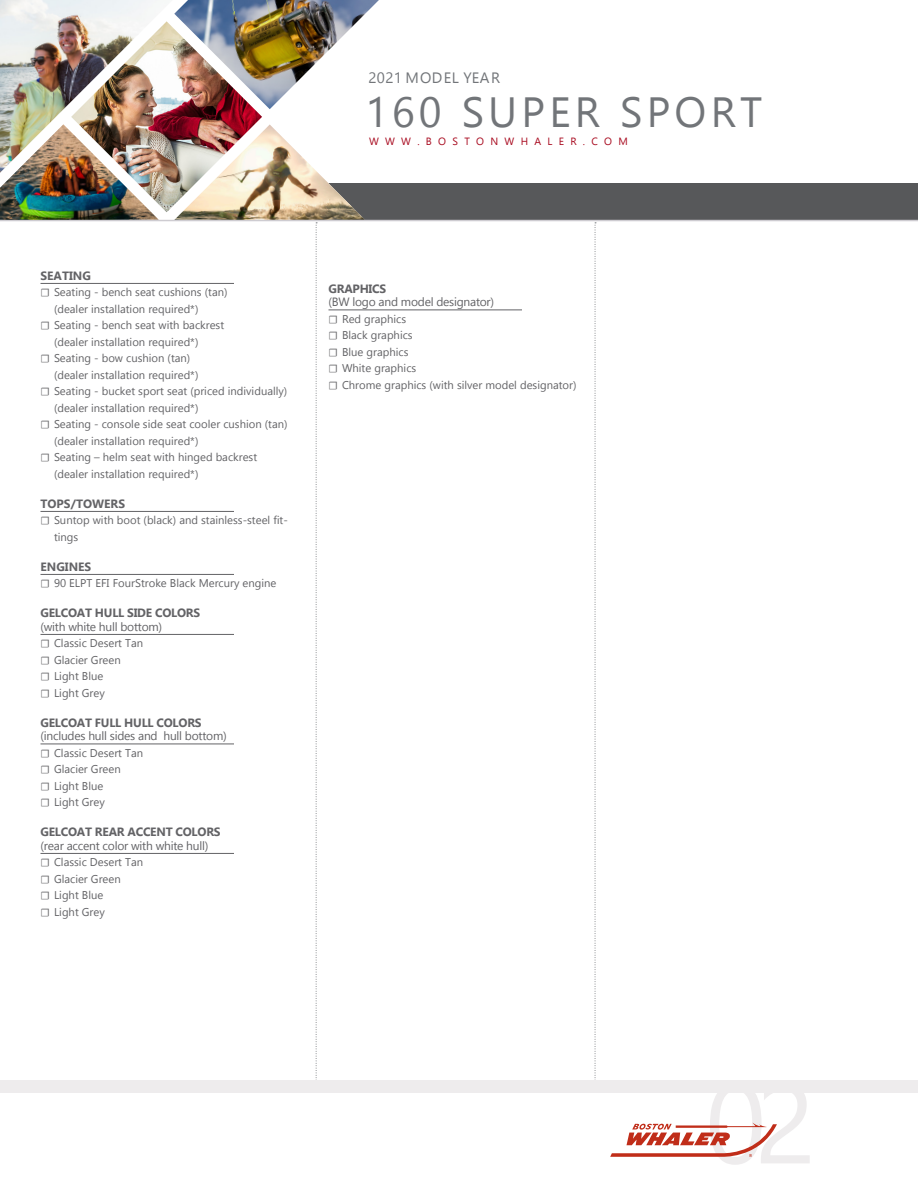
<style>
.page{position:relative;width:918px;height:1188px;background:#fff}
.page>*{position:absolute;margin:0;border:0;box-sizing:border-box;transform-origin:0 0}
.t1{font:42.15px "Gadugi";letter-spacing:.1em;color:#727579}
.t2{font:15px "Gadugi";letter-spacing:.02em;color:#727579}
.Equipment_Header{font:12px "Gadugi";letter-spacing:-.02em;color:#636366}
.Equipment_Header-2{font:700 12px "Gadugi";letter-spacing:-.02em;color:#636366}
.Equipment_Header-3{font:700 12px "Gadugi";color:#636366}
.t3{font:11.25px/16.5px "Gadugi";color:#636366}
.t4{font:10.5px "Gadugi";letter-spacing:.6em;color:#a80a1f}
.s1{font-family:"Minion Pro"}
</style>
<div class="page">
<div style="left:309px;top:184px;width:609px;height:36px;background:#57585a"></div>
<hr style="left:328px;top:310px;width:194px;height:1px;background:#636366">
<svg style="left:595px;top:222px;width:1px;height:858px"></svg>
<div style="left:0;top:1080px;width:918px;height:13px;background:#eeeced"></div>
<svg style="left:610px;top:1123px;width:167px;height:34px"></svg>
<hr style="left:0;top:220px;width:918px;height:1px;background:#ceccd1">
<svg style="left:0;top:0;width:379px;height:1080px"></svg>
<img style="left:174px;top:0;width:205px;height:109px">
<p class="t2" style="left:369px;top:69px;width:133px">2021 MODEL YEAR</p>
<p class="t1" style="left:365px;top:87px;width:399px">160 SUPER SPORT</p>
<p class="t4" style="left:369px;top:135px;width:260px">WWW.BOSTONWHALER.COM</p>
<p class="Equipment_Header-3" style="left:40px;top:268px;width:52px">SEATING</p>
<p class="t3" style="left:54px;top:284px;width:175px;text-indent:-14px"><span class="s1">☐</span> Seating - bench seat cushions (tan) (dealer installation required*)</p>
<p class="t3" style="left:54px;top:317px;width:172px;text-indent:-14px"><span class="s1">☐</span> Seating - bench seat with backrest (dealer installation required*)</p>
<p class="t3" style="left:54px;top:350px;width:146px;text-indent:-14px"><span class="s1">☐</span> Seating - bow cushion (tan) (dealer installation required*)</p>
<p class="t3" style="left:54px;top:383px;width:235px;text-indent:-14px"><span class="s1">☐</span> Seating - bucket sport seat (priced individually) (dealer installation required*)</p>
<p class="t3" style="left:54px;top:416px;width:235px;text-indent:-14px"><span class="s1">☐</span> Seating - console side seat cooler cushion (tan) (dealer installation required*)</p>
<p class="t3" style="left:54px;top:449px;width:205px;text-indent:-14px"><span class="s1">☐</span> Seating – helm seat with hinged backrest (dealer installation required*)</p>
<p class="Equipment_Header-3" style="left:40px;top:496px;width:86px">TOPS/TOWERS</p>
<p class="t3" style="left:54px;top:512px;width:235px;text-indent:-14px"><span class="s1">☐</span> Suntop with boot (black) and stainless-steel fit&shy;tings</p>
<p class="Equipment_Header-3" style="left:40px;top:559px;width:52px">ENGINES</p>
<p class="t3" style="left:40px;top:575px;width:237px"><span class="s1">☐</span> 90 ELPT EFI FourStroke Black Mercury engine</p>
<p class="Equipment_Header-2" style="left:40px;top:606px;width:161px">GELCOAT HULL SIDE COLORS</p>
<p class="Equipment_Header" style="left:40px;top:619px;width:123px">(with white hull bottom)</p>
<p class="t3" style="left:40px;top:635px;width:104px"><span class="s1">☐</span> Classic Desert Tan</p>
<p class="t3" style="left:40px;top:652px;width:82px"><span class="s1">☐</span> Glacier Green</p>
<p class="t3" style="left:40px;top:668px;width:64px"><span class="s1">☐</span> Light Blue</p>
<p class="t3" style="left:40px;top:685px;width:66px"><span class="s1">☐</span> Light Grey</p>
<p class="Equipment_Header-2" style="left:40px;top:715px;width:163px">GELCOAT FULL HULL COLORS</p>
<p class="Equipment_Header" style="left:40px;top:729px;width:188px">(includes hull sides and hull bottom)</p>
<p class="t3" style="left:40px;top:745px;width:104px"><span class="s1">☐</span> Classic Desert Tan</p>
<p class="t3" style="left:40px;top:761px;width:82px"><span class="s1">☐</span> Glacier Green</p>
<p class="t3" style="left:40px;top:778px;width:64px"><span class="s1">☐</span> Light Blue</p>
<p class="t3" style="left:40px;top:794px;width:66px"><span class="s1">☐</span> Light Grey</p>
<p class="Equipment_Header-2" style="left:40px;top:825px;width:182px">GELCOAT REAR ACCENT COLORS</p>
<p class="Equipment_Header" style="left:40px;top:838px;width:169px">(rear accent color with white hull)</p>
<p class="t3" style="left:40px;top:854px;width:104px"><span class="s1">☐</span> Classic Desert Tan</p>
<p class="t3" style="left:40px;top:871px;width:82px"><span class="s1">☐</span> Glacier Green</p>
<p class="t3" style="left:40px;top:887px;width:64px"><span class="s1">☐</span> Light Blue</p>
<p class="t3" style="left:40px;top:904px;width:66px"><span class="s1">☐</span> Light Grey</p>
<p class="Equipment_Header-2" style="left:328px;top:281px;width:59px">GRAPHICS</p>
<p class="Equipment_Header" style="left:328px;top:295px;width:167px">(BW logo and model designator)</p>
<p class="t3" style="left:328px;top:310px;width:79px"><span class="s1">☐</span> Red graphics</p>
<p class="t3" style="left:328px;top:327px;width:86px"><span class="s1">☐</span> Black graphics</p>
<p class="t3" style="left:328px;top:343px;width:81px"><span class="s1">☐</span> Blue graphics</p>
<p class="t3" style="left:328px;top:360px;width:89px"><span class="s1">☐</span> White graphics</p>
<p class="t3" style="left:328px;top:376px;width:250px"><span class="s1">☐</span> Chrome graphics (with silver model designator)</p>
</div>
